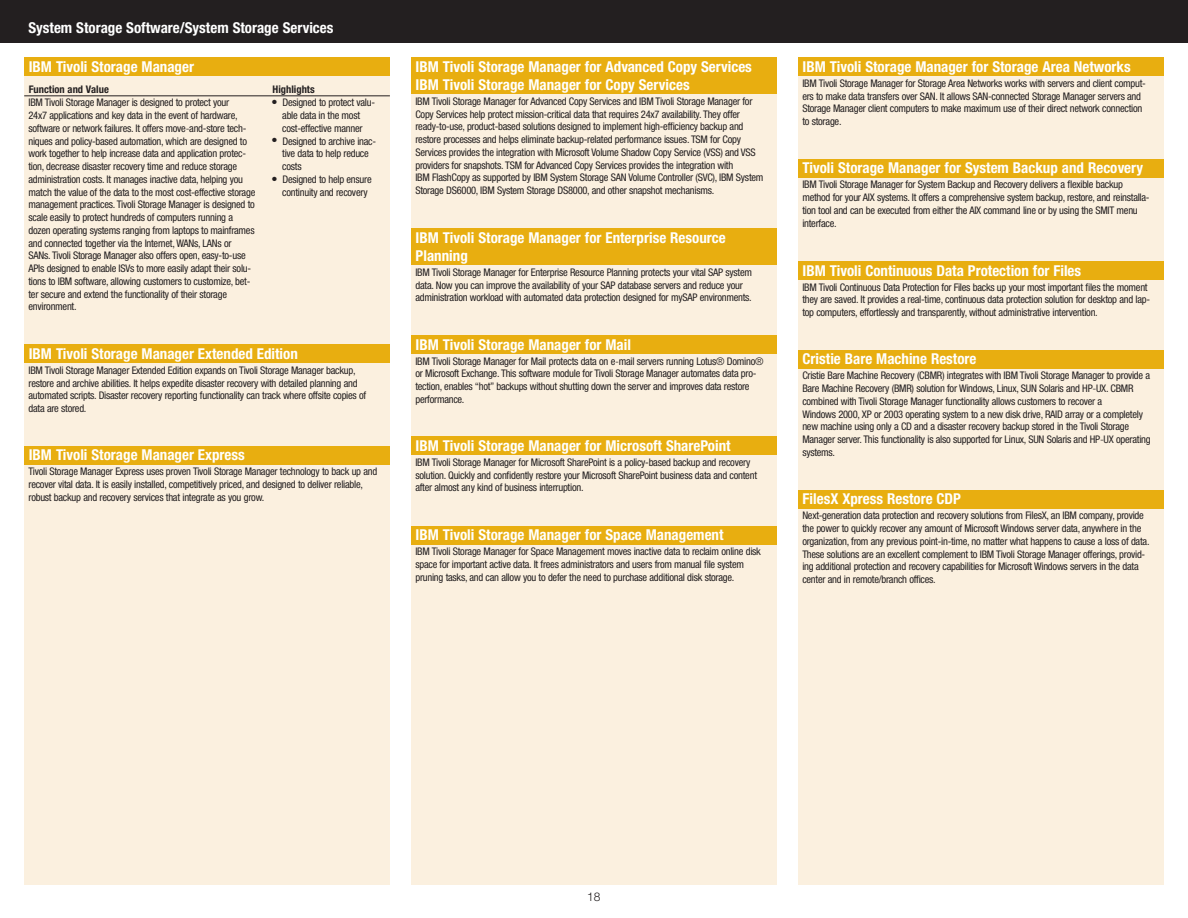
<style>
.page{position:relative;width:1188px;height:918px;background:#fff}
.page>*{position:absolute;margin:0;border:0;box-sizing:border-box;transform-origin:0 0}
.t1{font:700 condensed 15px/18px "Helvetica Neue";color:#fff}
.t2{font:300 12px "Helvetica Neue";color:#231f20}
.t3{font:condensed 10.5px/12.8px "Helvetica Neue";letter-spacing:-.025em;color:#231f20}
.t4{font:700 condensed 10.5px "Helvetica Neue";color:#231f20}
.s1{font-weight:300;font-stretch:normal}
</style>
<div class="page">
<div style="left:0;top:0;width:1188px;height:43px;background:#231f20"></div>
<div style="left:24px;top:57px;width:366px;height:827px;background:#fbf0df"></div>
<div style="left:411px;top:57px;width:366px;height:827px;background:#fbf0df"></div>
<div style="left:798px;top:57px;width:366px;height:827px;background:#fbf0df"></div>
<div style="left:24px;top:57px;width:366px;height:19px;background:#e8ae10"></div>
<hr style="left:24px;top:95px;width:244px;height:1px;background:#231f20">
<hr style="left:268px;top:95px;width:122px;height:1px;background:#231f20">
<div style="left:24px;top:344px;width:366px;height:19px;background:#e8ae10"></div>
<div style="left:24px;top:446px;width:366px;height:19px;background:#e8ae10"></div>
<div style="left:411px;top:57px;width:366px;height:37px;background:#e8ae10"></div>
<div style="left:411px;top:228px;width:366px;height:37px;background:#e8ae10"></div>
<div style="left:411px;top:335px;width:366px;height:19px;background:#e8ae10"></div>
<div style="left:411px;top:436px;width:366px;height:19px;background:#e8ae10"></div>
<div style="left:411px;top:526px;width:366px;height:19px;background:#e8ae10"></div>
<div style="left:798px;top:57px;width:366px;height:19px;background:#e8ae10"></div>
<div style="left:798px;top:159px;width:366px;height:19px;background:#e8ae10"></div>
<div style="left:798px;top:261px;width:366px;height:19px;background:#e8ae10"></div>
<div style="left:798px;top:350px;width:366px;height:19px;background:#e8ae10"></div>
<div style="left:798px;top:490px;width:366px;height:19px;background:#e8ae10"></div>
<h1 class="t1" style="left:28px;top:20px;width:307px">System Storage Software/System Storage Services</h1>
<h1 class="t1" style="left:29px;top:59px;width:167px">IBM Tivoli Storage Manager</h1>
<p class="t4" style="left:29px;top:85px;width:82px">Function and Value</p>
<p class="t4" style="left:273px;top:85px;width:44px">Highlights</p>
<p class="t3" style="left:28px;top:97px;width:228px">IBM Tivoli Storage Manager is designed to protect your<br>24x7 applications and key data in the event of hardware, software or network failures. It offers move<span class="s1">-</span>and-store tech&shy;niques and policy-based automation, which are designed to work together to help increase data and application protec&shy;tion, decrease disaster recovery time and reduce storage administration costs. It manages inactive data, helping you match the value of the data to the most cost-effective storage management practices. Tivoli Storage Manager is designed to scale easily to protect hundreds of computers running a dozen operating systems ranging from laptops to mainframes and connected together via the Internet, WANs, LANs or SANs. Tivoli Storage Manager also offers open, easy-to-use APIs designed to enable ISVs to more easily adapt their solu&shy;tions to IBM software, allowing customers to customize, bet&shy;ter secure and extend the functionality of their storage environment.</p>
<p class="t3" style="left:272px;top:97px;width:104px;text-align:center">● Designed to protect valu&shy;able data in the most cost-effective manner</p>
<p class="t3" style="left:282px;top:135px;width:95px;text-indent:-10px">● Designed to archive inac&shy;tive data to help reduce costs</p>
<p class="t3" style="left:272px;top:174px;width:101px;text-align:center">● Designed to help ensure continuity and recovery</p>
<h1 class="t1" style="left:29px;top:346px;width:271px">IBM Tivoli Storage Manager Extended Edition</h1>
<p class="t3" style="left:28px;top:365px;width:339px">IBM Tivoli Storage Manager Extended Edition expands on Tivoli Storage Manager backup, restore and archive abilities. It helps expedite disaster recovery with detailed planning and automated scripts. Disaster recovery reporting functionality can track where offsite copies of data are stored.</p>
<h1 class="t1" style="left:29px;top:447px;width:218px">IBM Tivoli Storage Manager Express</h1>
<p class="t3" style="left:28px;top:466px;width:350px">Tivoli Storage Manager Express uses proven Tivoli Storage Manager technology to back up and recover vital data. It is easily installed, competitively priced, and designed to deliver reliable, robust backup and recovery services that integrate as you grow.</p>
<h1 class="t1" style="left:416px;top:59px;width:338px">IBM Tivoli Storage Manager for Advanced Copy Services<br>IBM Tivoli Storage Manager for Copy Services</h1>
<p class="t3" style="left:415px;top:96px;width:350px">IBM Tivoli Storage Manager for Advanced Copy Services and IBM Tivoli Storage Manager for Copy Services help protect mission-critical data that requires 24x7 availability. They offer ready-to-use, product-based solutions designed to implement high-efficiency backup and restore processes and helps eliminate backup-related performance issues. TSM for Copy Services provides the integration with Microsoft Volume Shadow Copy Service (VSS) and VSS providers for snapshots. TSM for Advanced Copy Services provides the integration with<br>IBM FlashCopy as supported by IBM System Storage SAN Volume Controller (SVC), IBM System Storage DS6000, IBM System Storage DS8000, and other snapshot mechanisms.</p>
<h1 class="t1" style="left:416px;top:230px;width:312px">IBM Tivoli Storage Manager for Enterprise Resource<br>Planning</h1>
<p class="t3" style="left:415px;top:267px;width:338px">IBM Tivoli Storage Manager for Enterprise Resource Planning protects your vital SAP system data. Now you can improve the availability of your SAP database servers and reduce your administration workload with automated data protection designed for mySAP environments.</p>
<h1 class="t1" style="left:416px;top:337px;width:217px">IBM Tivoli Storage Manager for Mail</h1>
<p class="t3" style="left:415px;top:355px;width:350px">IBM Tivoli Storage Manager for Mail protects data on e<span class="s1">-</span>mail servers running Lotus<span class="s1">®</span> Domino<span class="s1">® </span>or Microsoft Exchange. This software module for Tivoli Storage Manager automates data pro&shy;tection, enables “hot” backups without shutting down the server and improves data restore performance.</p>
<h1 class="t1" style="left:416px;top:438px;width:316px">IBM Tivoli Storage Manager for Microsoft SharePoint</h1>
<p class="t3" style="left:415px;top:457px;width:343px">IBM Tivoli Storage Manager for Microsoft SharePoint is a policy-based backup and recovery solution. Quickly and confidently restore your Microsoft SharePoint business data and content after almost any kind of business interruption.</p>
<h1 class="t1" style="left:416px;top:527px;width:309px">IBM Tivoli Storage Manager for Space Management</h1>
<p class="t3" style="left:415px;top:546px;width:347px">IBM Tivoli Storage Manager for Space Management moves inactive data to reclaim online disk space for important active data. It frees administrators and users from manual file system pruning tasks, and can allow you to defer the need to purchase additional disk storage.</p>
<h1 class="t1" style="left:803px;top:59px;width:330px">IBM Tivoli Storage Manager for Storage Area Networks</h1>
<p class="t3" style="left:802px;top:78px;width:345px">IBM Tivoli Storage Manager for Storage Area Networks works with servers and client comput&shy;ers to make data transfers over SAN. It allows SAN-connected Storage Manager servers and Storage Manager client computers to make maximum use of their direct network connection to storage.</p>
<h1 class="t1" style="left:803px;top:160px;width:342px">Tivoli Storage Manager for System Backup and Recovery</h1>
<p class="t3" style="left:802px;top:179px;width:349px">IBM Tivoli Storage Manager for System Backup and Recovery delivers a flexible backup method for your AIX systems. It offers a comprehensive system backup, restore, and reinstalla&shy;tion tool and can be executed from either the AIX command line or by using the SMIT menu interface.</p>
<h1 class="t1" style="left:803px;top:263px;width:280px">IBM Tivoli Continuous Data Protection for Files</h1>
<p class="t3" style="left:802px;top:282px;width:349px">IBM Tivoli Continuous Data Protection for Files backs up your most important files the moment they are saved. It provides a real-time, continuous data protection solution for desktop and lap&shy;top computers, effortlessly and transparently, without administrative intervention.</p>
<h1 class="t1" style="left:803px;top:351px;width:175px">Cristie Bare Machine Restore</h1>
<p class="t3" style="left:802px;top:370px;width:350px">Cristie Bare Machine Recovery (CBMR) integrates with IBM Tivoli Storage Manager to provide a Bare Machine Recovery (BMR) solution for Windows, Linux, SUN Solaris and HP<span class="s1">-</span>UX. CBMR combined with Tivoli Storage Manager functionality allows customers to recover a<br>Windows 2000, XP or 2003 operating system to a new disk drive, RAID array or a completely new machine using only a CD and a disaster recovery backup stored in the Tivoli Storage Manager server. This functionality is also supported for Linux, SUN Solaris and HP<span class="s1">-</span>UX operating systems.</p>
<h1 class="t1" style="left:803px;top:491px;width:160px">FilesX Xpress Restore CDP</h1>
<p class="t3" style="left:802px;top:510px;width:349px">Next-generation data protection and recovery solutions from FilesX, an IBM company, provide the power to quickly recover any amount of Microsoft Windows server data, anywhere in the organization, from any previous point-in-time, no matter what happens to cause a loss of data.<br>These solutions are an excellent complement to IBM Tivoli Storage Manager offerings, provid&shy;ing additional protection and recovery capabilities for Microsoft Windows servers in the data center and in remote/branch offices.</p>
<p class="t2" style="left:587px;top:893px;width:15px">18</p>
</div>
